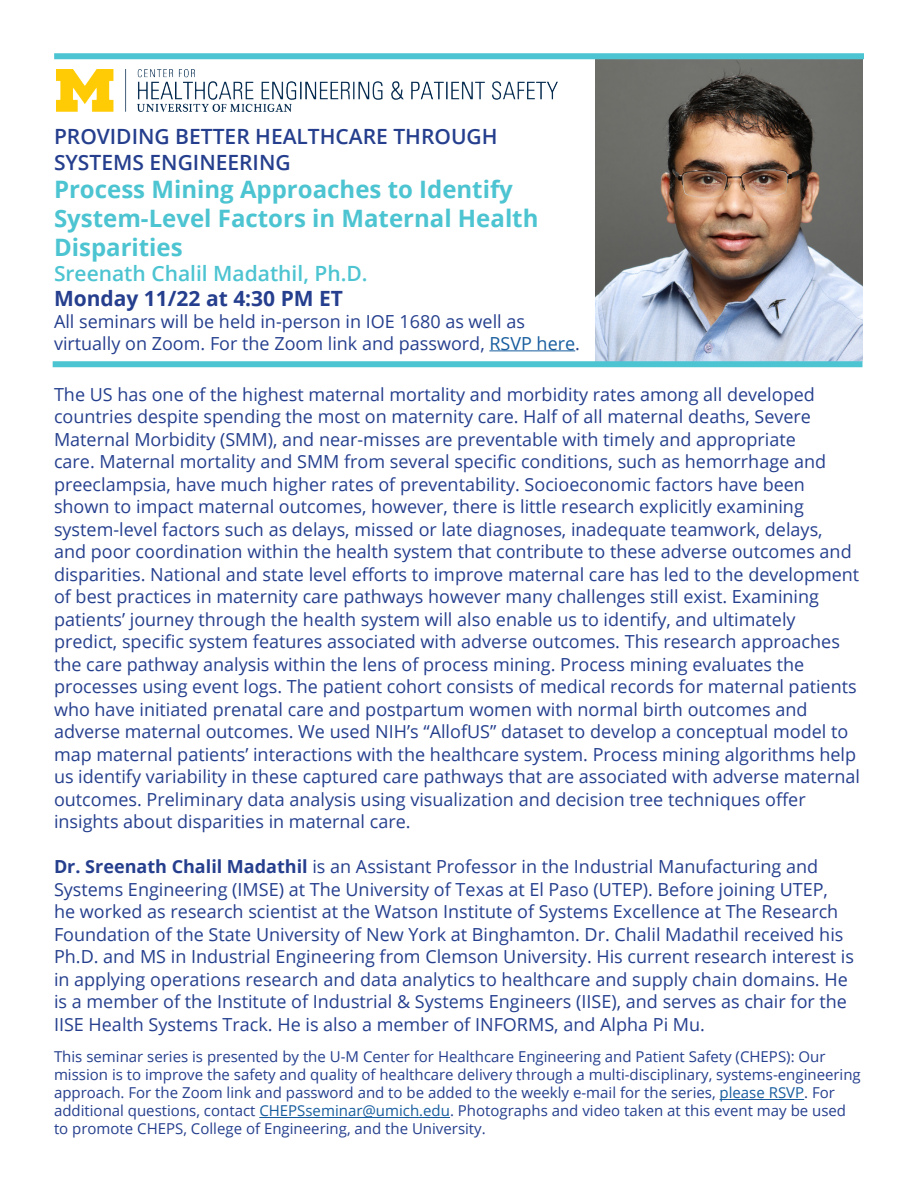
<style>
.page{position:relative;width:918px;height:1188px;background:#fff}
.page>*{position:absolute;margin:0;border:0;box-sizing:border-box;transform-origin:0 0}
.Page_Header_-_Blue{font:700 24px/28.8px "Open Sans";color:#4dc4d1}
.Page_Header_-_Blue-2{font:600 21px/25.2px "Open Sans";color:#253f8e}
.Page_Header_-_Blue-3{font:600 21px "Open Sans";color:#4dc4d1}
.Page_Header_-_Blue-4{font:700 21px "Open Sans";color:#253f8e}
.Paragraph_Style_3{font:18px/22.5px "Open Sans";color:#253f8e}
.Page_Header_-_Blue-5{font:18px/21.6px "Open Sans";color:#253f8e}
.t1{font:15px/18px "Open Sans";color:#253f8e}
.s1{color:#175d9e}
.s2{font-weight:700}
</style>
<div class="page">
<img style="left:596px;top:59px;width:266px;height:302px">
<div style="left:54px;top:53px;width:810px;height:6px;background:#4dc4d1"></div>
<hr style="left:489px;top:350px;width:86px;height:1px;background:#175d9e">
<img style="left:56px;top:70px;width:502px;height:42px">
<hr style="left:720px;top:1099px;width:84px;height:1px;background:#175d9e">
<hr style="left:259px;top:1117px;width:191px;height:1px;background:#175d9e">
<div style="left:53px;top:361px;width:810px;height:6px;background:#4dc4d1"></div>
<p class="Page_Header_-_Blue-2" style="left:54px;top:124px;width:445px">PROVIDING BETTER HEALTHCARE THROUGH<br>SYSTEMS ENGINEERING</p>
<p class="Page_Header_-_Blue" style="left:54px;top:175px;width:486px">Process Mining Approaches to Identify<br>System-Level Factors in Maternal Health<br>Disparities</p>
<p class="Page_Header_-_Blue-3" style="left:54px;top:259px;width:315px">Sreenath Chalil Madathil, Ph.D.</p>
<p class="Page_Header_-_Blue-4" style="left:54px;top:284px;width:291px">Monday 11/22 at 4:30 PM ET</p>
<p class="Page_Header_-_Blue-5" style="left:54px;top:310px;width:528px">All seminars will be held in-person in IOE 1680 as well as virtually on Zoom. For the Zoom link and password, <span class="s1">RSVP here</span>.</p>
<p class="Paragraph_Style_3" style="left:54px;top:382px;width:807px">The US has one of the highest maternal mortality and morbidity rates among all developed countries despite spending the most on maternity care. Half of all maternal deaths, Severe Maternal Morbidity (SMM), and near-misses are preventable with timely and appropriate<br>care. Maternal mortality and SMM from several specific conditions, such as hemorrhage and preeclampsia, have much higher rates of preventability. Socioeconomic factors have been shown to impact maternal outcomes, however, there is little research explicitly examining system-level factors such as delays, missed or late diagnoses, inadequate teamwork, delays,<br>and poor coordination within the health system that contribute to these adverse outcomes and disparities. National and state level efforts to improve maternal care has led to the development of best practices in maternity care pathways however many challenges still exist. Examining patients’ journey through the health system will also enable us to identify, and ultimately predict, specific system features associated with adverse outcomes. This research approaches the care pathway analysis within the lens of process mining. Process mining evaluates the processes using event logs. The patient cohort consists of medical records for maternal patients who have initiated prenatal care and postpartum women with normal birth outcomes and adverse maternal outcomes. We used NIH’s “AllofUS” dataset to develop a conceptual model to map maternal patients’ interactions with the healthcare system. Process mining algorithms help us identify variability in these captured care pathways that are associated with adverse maternal outcomes. Preliminary data analysis using visualization and decision tree techniques offer insights about disparities in maternal care.</p>
<p class="Paragraph_Style_3" style="left:54px;top:855px;width:802px"><span class="s2">Dr. Sreenath Chalil Madathil</span> is an Assistant Professor in the Industrial Manufacturing and Systems Engineering (IMSE) at The University of Texas at El Paso (UTEP). Before joining UTEP,<br>he worked as research scientist at the Watson Institute of Systems Excellence at The Research Foundation of the State University of New York at Binghamton. Dr. Chalil Madathil received his Ph.D. and MS in Industrial Engineering from Clemson University. His current research interest is in applying operations research and data analytics to healthcare and supply chain domains. He is a member of the Institute of Industrial &amp; Systems Engineers (IISE), and serves as chair for the IISE Health Systems Track. He is also a member of INFORMS, and Alpha Pi Mu.</p>
<p class="t1" style="left:54px;top:1048px;width:808px">This seminar series is presented by the U-M Center for Healthcare Engineering and Patient Safety (CHEPS): Our mission is to improve the safety and quality of healthcare delivery through a multi-disciplinary, systems-engineering approach. For the Zoom link and password and to be added to the weekly e-mail for the series, <span class="s1">please RSVP</span>. For additional questions, contact <span class="s1">CHEPSseminar@umich.edu</span>. Photographs and video taken at this event may be used to promote CHEPS, College of Engineering, and the University.</p>
</div>
